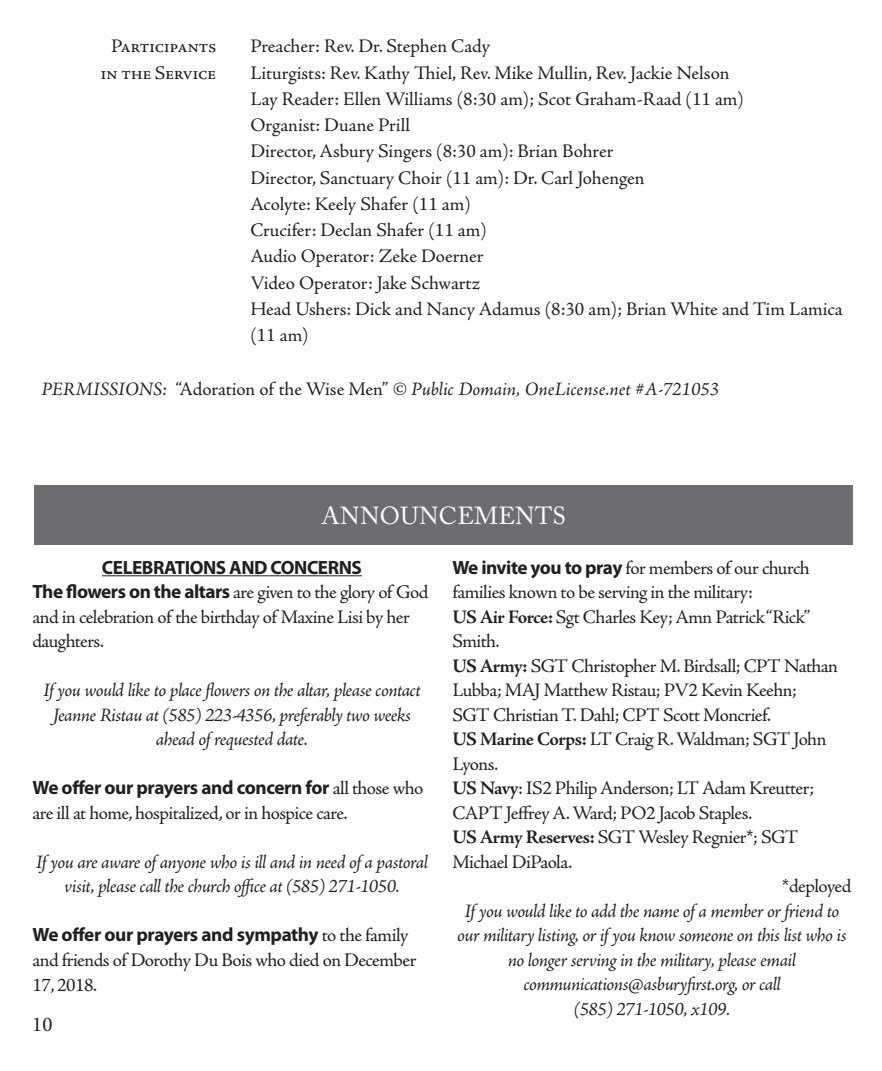
<style>
.page{position:relative;width:882px;height:1071px;background:#fff}
.page>*{position:absolute;margin:0;border:0;box-sizing:border-box;transform-origin:0 0}
.Main_Heading{font:24.5px "Adobe Caslon Pro";letter-spacing:.015em;color:#fff}
.t1{font:21px "Minion Pro";color:#231f20}
.Annoucement_body_tex{font:19.25px/24.5px "Adobe Jenson Pro";letter-spacing:-.025em;color:#231f20}
.Annoucement_body_tex-2{font:italic 19.25px/24.5px "Adobe Jenson Pro";letter-spacing:-.025em;color:#231f20;text-align:center}
.Body_text{font:19.25px/24.8px "Adobe Jenson Pro";letter-spacing:-.02em;color:#231f20}
.Annoucement_body_tex-3{font:19.25px "Adobe Jenson Pro";letter-spacing:-.005em;color:#231f20}
.Annoucement_body_tex-4{font:italic 19.25px "Adobe Jenson Pro";color:#231f20}
.Annoucement_body_tex-5{font:19.25px "Adobe Jenson Pro";color:#231f20}
.Annoucement_body_tex-6{font:19.25px/24.5px "Adobe Jenson Pro";letter-spacing:-.055em;color:#231f20}
.Hymn{font:19.25px "Adobe Jenson Pro";letter-spacing:-.02em;color:#231f20}
.Annoucement_body_tex-7{font:700 19.25px "Myriad Pro";letter-spacing:-.025em;color:#231f20}
.s1{font-style:normal}
.s2{font-family:"Myriad Pro";font-weight:700}
.s3{font-weight:700}
</style>
<div class="page">
<hr style="left:102px;top:575px;width:260px;height:1px;background:#231f20">
<div style="left:34px;top:485px;width:819px;height:59px;background:#6c6d70"></div>
<p class="Annoucement_body_tex-3" style="left:250px;top:35px;width:241px">Preacher: Rev. Dr. Stephen Cady</p>
<p class="Annoucement_body_tex-3" style="left:250px;top:62px;width:481px">Liturgists: Rev. Kathy Thiel, Rev. Mike Mullin, Rev. Jackie Nelson</p>
<p class="Annoucement_body_tex-5" style="left:250px;top:88px;width:495px">Lay Reader: Ellen Williams (8:30 am); Scot Graham-Raad (11 am)</p>
<p class="Annoucement_body_tex" style="left:250px;top:113px;width:161px">Organist: Duane Prill</p>
<p class="Annoucement_body_tex-3" style="left:250px;top:140px;width:365px">Director, Asbury Singers (8:30 am): Brian Bohrer</p>
<p class="Annoucement_body_tex-3" style="left:250px;top:167px;width:396px">Director, Sanctuary Choir (11 am): Dr. Carl Johengen</p>
<p class="Annoucement_body_tex" style="left:250px;top:192px;width:222px">Acolyte: Keely Shafer (11 am)</p>
<p class="Annoucement_body_tex" style="left:250px;top:218px;width:238px">Crucifer: Declan Shafer (11 am)</p>
<p class="Annoucement_body_tex" style="left:250px;top:244px;width:235px">Audio Operator: Zeke Doerner</p>
<p class="Annoucement_body_tex" style="left:250px;top:271px;width:231px">Video Operator: Jake Schwartz</p>
<p class="Annoucement_body_tex" style="left:250px;top:296px;width:594px;line-height:26.2px">Head Ushers: Dick and Nancy Adamus (8:30 am); Brian White and Tim Lamica (11 am)</p>
<p class="Annoucement_body_tex-4" style="left:41px;top:378px;width:679px">PERMISSIONS: <span class="s1">“Adoration of the Wise Men”</span> © Public Domain, OneLicense.net #A-721053</p>
<p class="Hymn" style="left:111px;top:35px;width:107px">Participants</p>
<p class="Hymn" style="left:100px;top:62px;width:117px">in the Service</p>
<p class="Main_Heading" style="left:322px;top:501px;width:246px">ANNOUNCEMENTS</p>
<p class="Annoucement_body_tex-7" style="left:102px;top:555px;width:261px">CELEBRATIONS AND CONCERNS</p>
<p class="Annoucement_body_tex" style="left:32px;top:580px;width:398px"><span class="s2">The flowers on the altars</span> are given to the glory of God and in celebration of the birthday of Maxine Lisi by her daughters.</p>
<p class="Annoucement_body_tex-2" style="left:43px;top:679px;width:379px">If you would like to place flowers on the altar, please contact<br>Jeanne Ristau at (585) 223-4356, preferably two weeks ahead of requested date.</p>
<p class="Body_text" style="left:32px;top:776px;width:392px"><span class="s2">We offer our prayers and concern for</span> all those who are ill at home, hospitalized, or in hospice care.</p>
<p class="Annoucement_body_tex-2" style="left:36px;top:851px;width:393px">If you are aware of anyone who is ill and in need of a pastoral visit, please call the church office at (585) 271-1050.</p>
<p class="Body_text" style="left:32px;top:923px;width:386px"><span class="s2">We offer our prayers and sympathy</span> to the family and friends of Dorothy Du Bois who died on December<br>17, 2018.</p>
<p class="t1" style="left:32px;top:1012px;width:22px">10</p>
<p class="Annoucement_body_tex" style="left:452px;top:556px;width:359px"><span class="s2">We invite you to pray</span> for members of our church families known to be serving in the military:</p>
<p class="Annoucement_body_tex" style="left:452px;top:605px;width:359px"><span class="s3">US Air Force:</span> Sgt Charles Key; Amn Patrick “Rick”<br>Smith.</p>
<p class="Annoucement_body_tex" style="left:452px;top:654px;width:387px"><span class="s3">US Army:</span> SGT Christopher M. Birdsall; CPT Nathan<br>Lubba; MAJ Matthew Ristau; PV2 Kevin Keehn;<br>SGT Christian T. Dahl; CPT Scott Moncrief.</p>
<p class="Annoucement_body_tex-6" style="left:452px;top:727px;width:375px"><span class="s3">US Marine Corps:</span> LT Craig R. Waldman; SGT John<br>Lyons.</p>
<p class="Annoucement_body_tex" style="left:452px;top:776px;width:363px"><span class="s3">US Navy</span>: IS2 Philip Anderson; LT Adam Kreutter;</p>
<p class="Annoucement_body_tex" style="left:452px;top:801px;width:301px">CAPT Jeffrey A. Ward; PO2 Jacob Staples.</p>
<p class="Annoucement_body_tex" style="left:452px;top:825px;width:348px"><span class="s3">US Army Reserves:</span> SGT Wesley Regnier*; SGT<br>Michael DiPaola.</p>
<p class="Annoucement_body_tex" style="left:782px;top:874px;width:71px">*deployed</p>
<p class="Annoucement_body_tex-2" style="left:457px;top:900px;width:391px">If you would like to add the name of a member or friend to our military listing, or if you know someone on this list who is no longer serving in the military, please email</p>
<p class="Annoucement_body_tex-2" style="left:523px;top:973px;width:259px">communications@asburyfirst.org, or call</p>
<p class="Annoucement_body_tex-2" style="left:574px;top:998px;width:158px">(585) 271-1050, x109.</p>
</div>
